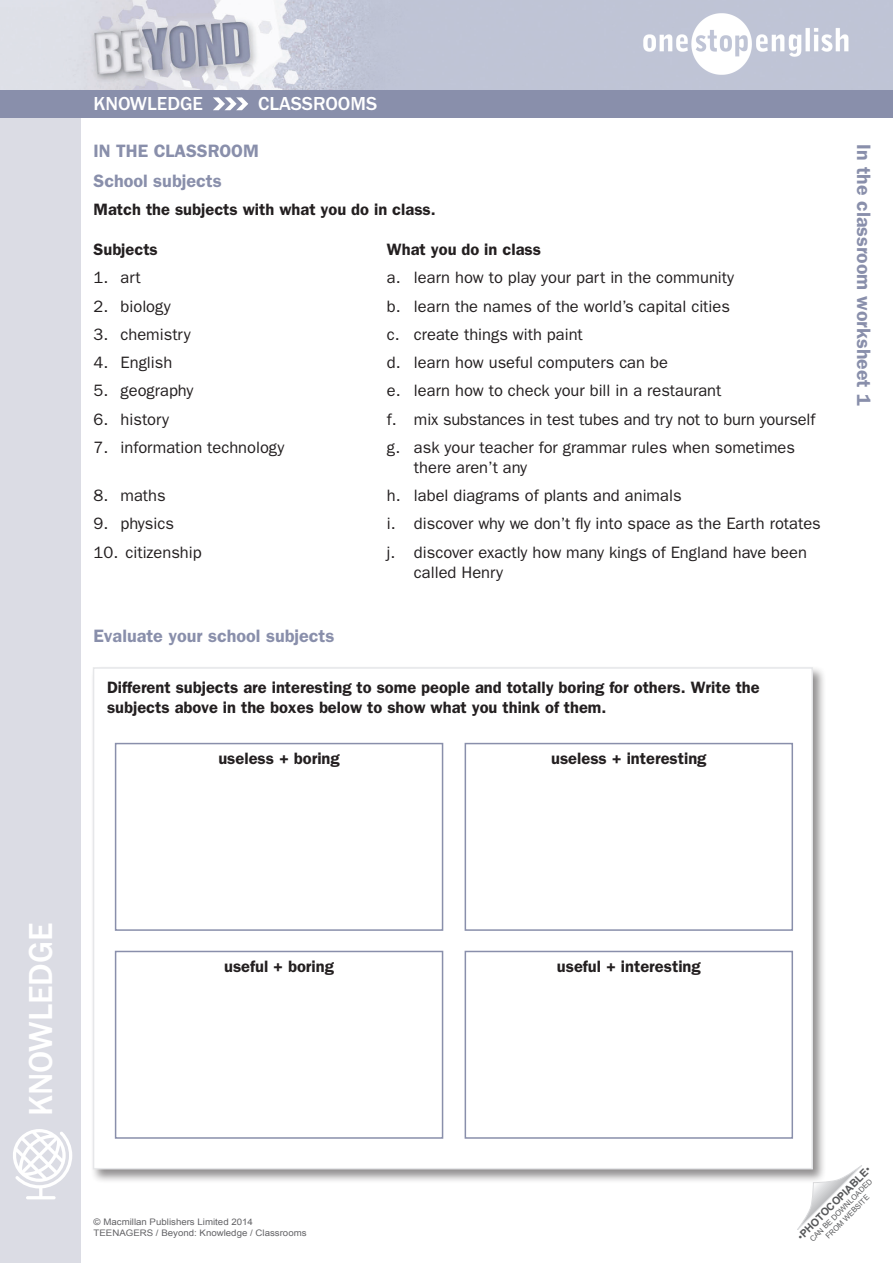
<style>
.page{position:relative;width:893px;height:1263px;background:#fff}
.page>*{position:absolute;margin:0;border:0;box-sizing:border-box;transform-origin:0 0}
.t1{font:500 34.5px "ITC Franklin Gothic Std";color:#fff}
.copy{font:600 19.5px "ITC Franklin Gothic Std";color:#898fab}
.t2{font:500 19.5px "ITC Franklin Gothic Std";color:#fff}
.copy-2{font:600 18px "ITC Franklin Gothic Std";color:#898fab}
.t3{font:16.5px/19.8px "ITC Franklin Gothic Std";color:#231f20}
.copy-3{font:600 16.5px/19.8px "ITC Franklin Gothic Std";color:#231f20}
.t4{font:700 10.5px "Arial";color:#57585a}
.t5{font:9px/10.8px "Arial";color:#636366;scale:1.08 1}
.t6{font:7.5px/9px "Arial";color:#57585a;text-align:center}
.s1{font-weight:400}
</style>
<div class="page">
<div style="left:0;top:0;width:81px;height:1263px;background:#dbdce4"></div>
<div style="left:0;top:90px;width:893px;height:27px;background:#898fab"></div>
<svg style="left:213px;top:97px;width:35px;height:13px"></svg>
<svg style="left:797px;top:1165px;width:65px;height:65px"></svg>
<img style="left:81px;top:0;width:812px;height:90px">
<img style="left:642px;top:6px;width:208px;height:75px">
<svg style="left:13px;top:1129px;width:59px;height:70px"></svg>
<div style="left:91px;top:665px;width:736px;height:518px;background:#231f20;opacity:.5"></div>
<div style="left:94px;top:668px;width:718px;height:501px;background:#fff"></div>
<div style="left:93px;top:667px;width:720px;height:502px;border:2px solid #e6e7e9"></div>
<div style="left:115px;top:743px;width:328px;height:188px;border:2px solid #898fab"></div>
<div style="left:115px;top:951px;width:328px;height:188px;border:2px solid #898fab"></div>
<div style="left:465px;top:743px;width:328px;height:188px;border:2px solid #898fab"></div>
<div style="left:465px;top:951px;width:328px;height:188px;border:2px solid #898fab"></div>
<p class="t2" style="left:94px;top:93px;width:111px">KNOWLEDGE</p>
<p class="t2" style="left:258px;top:93px;width:121px">CLASSROOMS</p>
<p class="copy-2" style="left:94px;top:140px;width:167px">IN THE CLASSROOM</p>
<p class="copy-2" style="left:94px;top:170px;width:130px">School subjects</p>
<p class="copy-3" style="left:94px;top:200px;width:344px">Match the subjects with what you do in class.</p>
<p class="copy-3" style="left:94px;top:239px;width:66px">Subjects</p>
<p class="t3" style="left:94px;top:268px;width:49px">1. art</p>
<p class="t3" style="left:94px;top:296px;width:79px">2. biology</p>
<p class="t3" style="left:94px;top:324px;width:99px">3. chemistry</p>
<p class="t3" style="left:94px;top:353px;width:80px">4. English</p>
<p class="t3" style="left:94px;top:381px;width:101px">5. geography</p>
<p class="t3" style="left:94px;top:409px;width:77px">6. history</p>
<p class="t3" style="left:94px;top:438px;width:192px">7. information technology</p>
<p class="t3" style="left:94px;top:486px;width:74px">8. maths</p>
<p class="t3" style="left:94px;top:514px;width:82px">9. physics</p>
<p class="t3" style="left:94px;top:542px;width:110px">10. citizenship</p>
<p class="copy-2" style="left:94px;top:625px;width:242px">Evaluate your school subjects</p>
<p class="copy-3" style="left:387px;top:239px;width:156px">What you do in class</p>
<p class="t3" style="left:387px;top:268px;width:349px">a. learn how to play your part in the community</p>
<p class="t3" style="left:387px;top:296px;width:345px">b. learn the names of the world’s capital cities</p>
<p class="t3" style="left:387px;top:324px;width:197px">c. create things with paint</p>
<p class="t3" style="left:387px;top:353px;width:282px">d. learn how useful computers can be</p>
<p class="t3" style="left:387px;top:381px;width:336px">e. learn how to check your bill in a restaurant</p>
<p class="t3" style="left:387px;top:409px;width:430px">f. mix substances in test tubes and try not to burn yourself</p>
<p class="t3" style="left:414px;top:438px;width:383px;text-indent:-27px">g. ask your teacher for grammar rules when sometimes there aren’t any</p>
<p class="t3" style="left:387px;top:486px;width:296px">h. label diagrams of plants and animals</p>
<p class="t3" style="left:387px;top:514px;width:435px">i. discover why we don’t fly into space as the Earth rotates</p>
<p class="t3" style="left:414px;top:542px;width:394px;text-indent:-27px">j. discover exactly how many kings of England have been called Henry</p>
<p class="copy-3" style="left:107px;top:677px;width:654px">Different subjects are interesting to some people and totally boring for others. Write the subjects above in the boxes below to show what you think of them.</p>
<p class="copy-3" style="left:218px;top:749px;width:123px">useless + boring</p>
<p class="copy-3" style="left:551px;top:749px;width:157px">useless + interesting</p>
<p class="copy" style="left:875px;top:144px;width:262px;rotate:90deg">In the classroom worksheet 1</p>
<h1 class="t1" style="left:21px;top:1116px;width:195px;rotate:-90deg">KNOWLEDGE</h1>
<p class="copy-3" style="left:224px;top:956px;width:111px">useful + boring</p>
<p class="t5" style="left:94px;top:1217px;width:199px">© Macmillan Publishers Limited 2014<br>TEENAGERS / Beyond: Knowledge / Classrooms</p>
<p class="copy-3" style="left:557px;top:956px;width:145px">useful + interesting</p>
<p class="t4" style="left:794px;top:1233px;width:100px;rotate:-45deg"><span class="s1">•</span>PHOTOCOPIABLE<span class="s1">•</span></p>
<p class="t6" style="left:808px;top:1237px;width:86px;rotate:-45deg">CAN BE DOWNLOADED<br>FROM WEBSITE</p>
</div>
